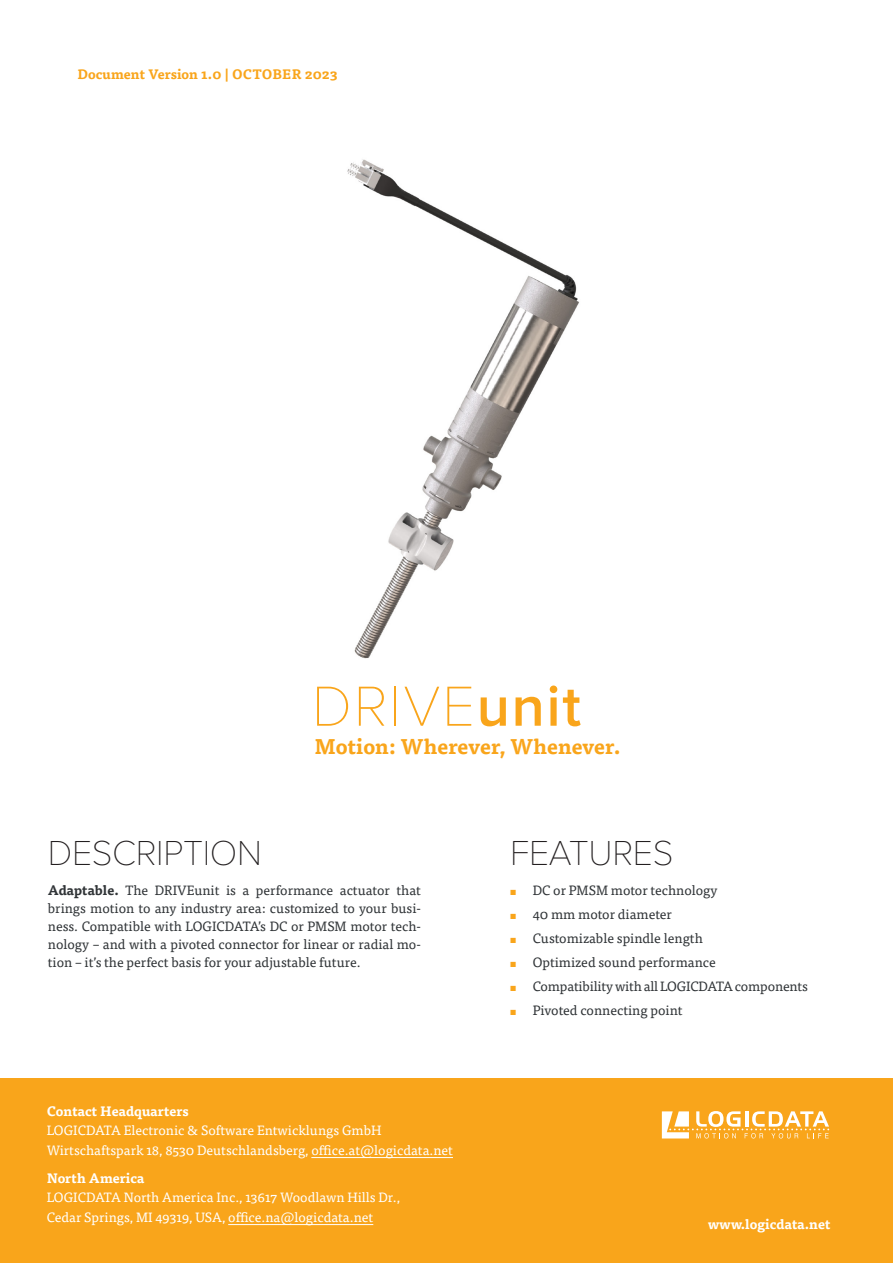
<style>
.page{position:relative;width:893px;height:1263px;background:#fff}
.page>*{position:absolute;margin:0;border:0;box-sizing:border-box;transform-origin:0 0}
.Dokumenttyp{font:100 58.5px "Proxima Nova T";letter-spacing:.03em;color:#f9a51b}
.Dokumenttyp-2{font:100 36px "Proxima Nova T";letter-spacing:-.01em;color:#231f20}
.Dokumentversion{font:700 21px "Tisa Pro";color:#f9a51b}
.Copytext{font:13.5px/18px "Tisa Pro";color:#303437;text-align:justify}
.Adressblock{font:13.5px "Tisa Pro";color:#fff}
.AdressblockBold{font:700 13.5px "Tisa Pro";color:#fff}
.Dokumentversion-2{font:700 13.5px "Tisa Pro";color:#f9a51b}
.LogicDataWebsite{font:700 13.5px "Tisa Pro";color:#fff}
.s1{font-family:"Proxima Nova";font-weight:600}
.s2{font-weight:700}
.s3{font-size:10.8px;color:#f9a51b}
</style>
<div class="page">
<img style="left:347px;top:159px;width:232px;height:500px">
<div style="left:0;top:1078px;width:893px;height:185px;background:#f9a51b"></div>
<hr style="left:311px;top:1157px;width:142px;height:1px;background:#fff">
<hr style="left:228px;top:1224px;width:145px;height:1px;background:#fff">
<svg style="left:662px;top:1111px;width:167px;height:27px"></svg>
<p class="Dokumentversion-2" style="left:78px;top:63px;width:262px">Document Version 1.0 | OCTOBER 2023</p>
<p class="Dokumenttyp" style="left:312px;top:663px;width:271px">DRIVE<span class="s1">unit</span></p>
<p class="Dokumentversion" style="left:315px;top:729px;width:308px">Motion: Wherever, Whenever.</p>
<p class="Dokumenttyp-2" style="left:48px;top:826px;width:216px">DESCRIPTION</p>
<p class="Copytext" style="left:48px;top:880px;width:375px"><span class="s2">Adaptable.</span> The DRIVEunit is a performance actuator that brings motion to any industry area: customized to your busi&shy;ness. Compatible with LOGICDATA’s DC or PMSM motor tech&shy;nology – and with a pivoted connector for linear or radial mo&shy;tion – it’s the perfect basis for your adjustable future.</p>
<p class="Dokumenttyp-2" style="left:510px;top:826px;width:165px">FEATURES</p>
<p class="Copytext" style="left:510px;top:880px;width:209px"><span class="s3">▪</span> DC or PMSM motor technology</p>
<p class="Copytext" style="left:510px;top:904px;width:163px"><span class="s3">▪</span> 40 mm motor diameter</p>
<p class="Copytext" style="left:510px;top:928px;width:194px"><span class="s3">▪</span> Customizable spindle length</p>
<p class="Copytext" style="left:510px;top:952px;width:207px"><span class="s3">▪</span> Optimized sound performance</p>
<p class="Copytext" style="left:510px;top:976px;width:299px"><span class="s3">▪</span> Compatibility with all LOGICDATA components</p>
<p class="Copytext" style="left:510px;top:1000px;width:174px"><span class="s3">▪</span> Pivoted connecting point</p>
<p class="AdressblockBold" style="left:47px;top:1100px;width:143px">Contact Headquarters</p>
<p class="Adressblock" style="left:47px;top:1121px;width:336px">LOGICDATA Electronic &amp; Software Entwicklungs GmbH</p>
<p class="Adressblock" style="left:47px;top:1140px;width:408px">Wirtschaftspark 18, 8530 Deutschlandsberg, office.at@logicdata.net</p>
<p class="AdressblockBold" style="left:47px;top:1167px;width:99px">North America</p>
<p class="Adressblock" style="left:47px;top:1188px;width:355px">LOGICDATA North America Inc., 13617 Woodlawn Hills Dr.,</p>
<p class="Adressblock" style="left:47px;top:1207px;width:328px">Cedar Springs, MI 49319, USA, office.na@logicdata.net</p>
<p class="LogicDataWebsite" style="left:708px;top:1213px;width:124px">www.logicdata.net</p>
</div>
